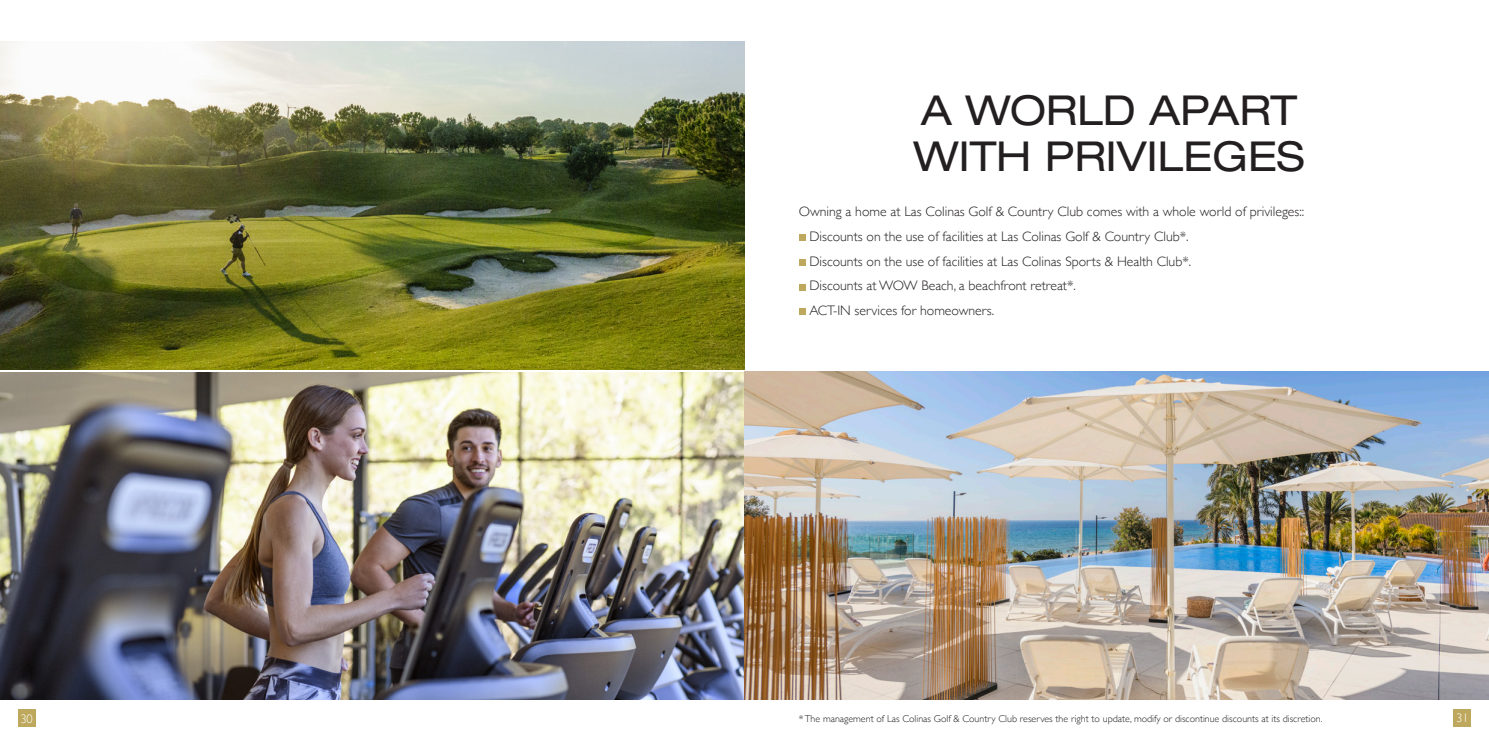
<style>
.page{position:relative;width:1489px;height:745px;background:#fff}
.page>*{position:absolute;margin:0;border:0;box-sizing:border-box;transform-origin:0 0}
.t1{font:expanded 41.25px/46.2px "Helvetica Neue LT Std";letter-spacing:-.005em;color:#231f20}
.t2{font:300 13.75px "Gill Sans";color:#231f20}
.t3{font:300 12.5px "Gill Sans";color:#fff}
.t4{font:300 10px "Gill Sans";color:#231f20}
</style>
<div class="page">
<div style="left:18px;top:709px;width:17px;height:17px;background:#bea85d"></div>
<div style="left:1453px;top:708px;width:17px;height:18px;background:#bea85d"></div>
<img style="left:0;top:41px;width:744px;height:328px">
<img style="left:0;top:371px;width:1488px;height:328px">
<svg style="left:799px;top:235px;width:6px;height:6px"></svg>
<svg style="left:799px;top:259px;width:6px;height:6px"></svg>
<svg style="left:799px;top:284px;width:6px;height:6px"></svg>
<svg style="left:799px;top:309px;width:6px;height:6px"></svg>
<p class="t1" style="left:913px;top:86px;width:392px">A WORLD APART<br>WITH PRIVILEGES</p>
<p class="t2" style="left:798px;top:201px;width:507px">Owning a home at Las Colinas Golf &amp; Country Club comes with a whole world of privileges::</p>
<p class="t2" style="left:809px;top:225px;width:381px">Discounts on the use of facilities at Las Colinas Golf &amp; Country Club*.</p>
<p class="t2" style="left:809px;top:250px;width:383px">Discounts on the use of facilities at Las Colinas Sports &amp; Health Club*.</p>
<p class="t2" style="left:809px;top:274px;width:268px">Discounts at WOW Beach, a beachfront retreat*.</p>
<p class="t2" style="left:809px;top:299px;width:186px">ACT-IN services for homeowners.</p>
<p class="t3" style="left:20px;top:708px;width:14px">30</p>
<p class="t3" style="left:1455px;top:707px;width:14px">31</p>
<p class="t4" style="left:798px;top:710px;width:525px">* The management of Las Colinas Golf &amp; Country Club reserves the right to update, modify or discontinue discounts at its discretion.</p>
</div>
